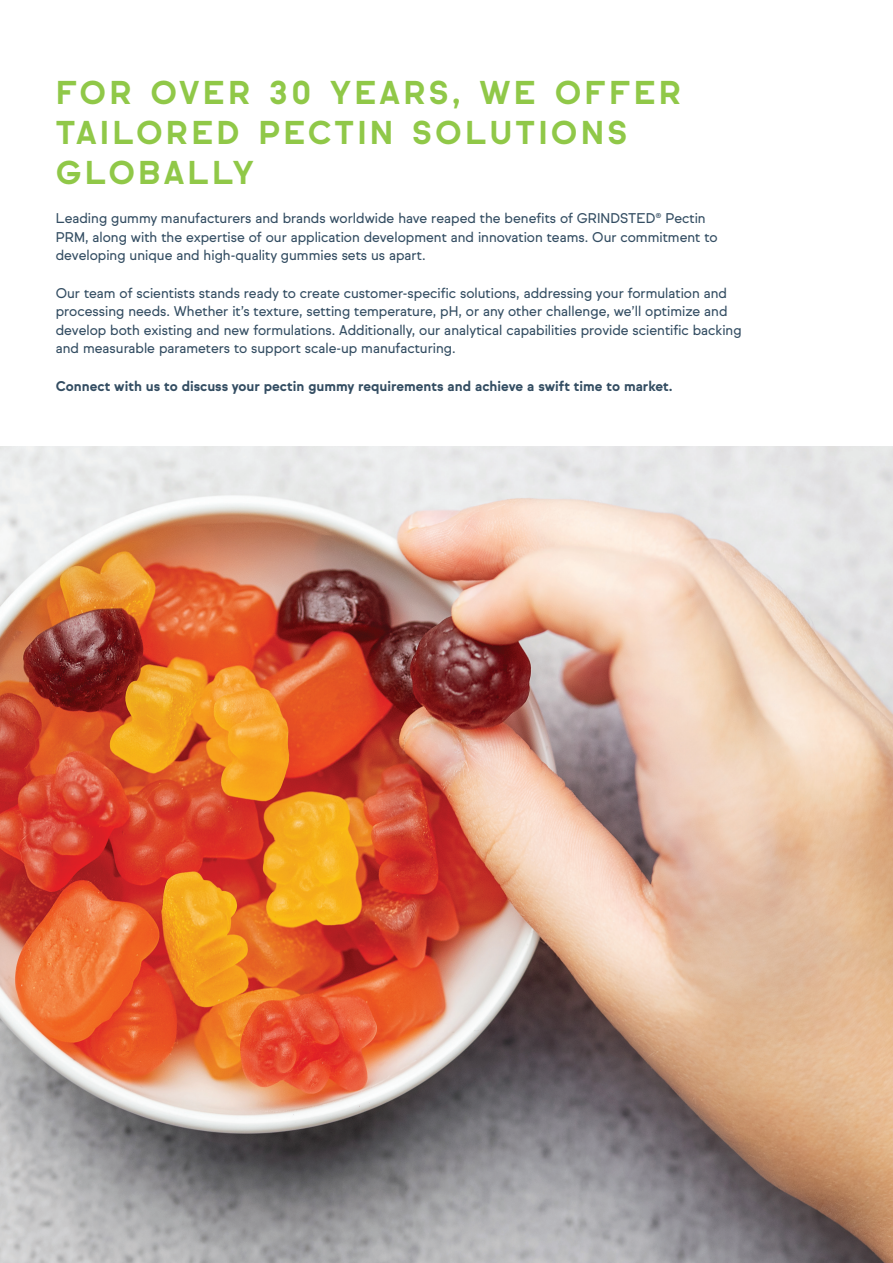
<style>
.page{position:relative;width:893px;height:1263px;background:#fff}
.page>*{position:absolute;margin:0;border:0;box-sizing:border-box;transform-origin:0 0}
.t1{font:700 31.65px/39.8px "Sul Sans";letter-spacing:.1em;color:#90c848}
.t2{font:13.5px/18.6px "Sul Sans";color:#334d62}
.t3{font:700 13.5px "Sul Sans";color:#334d62}
</style>
<div class="page">
<img style="left:0;top:446px;width:893px;height:817px">
<h1 class="t1" style="left:56px;top:73px;width:627px">FOR OVER 30 YEARS, WE OFFER<br>TAILORED PECTIN SOLUTIONS<br>GLOBALLY</h1>
<p class="t2" style="left:56px;top:209px;width:663px">Leading gummy manufacturers and brands worldwide have reaped the benefits of GRINDSTED® Pectin<br>PRM, along with the expertise of our application development and innovation teams. Our commitment to developing unique and high-quality gummies sets us apart.</p>
<p class="t2" style="left:56px;top:284px;width:687px">Our team of scientists stands ready to create customer-specific solutions, addressing your formulation and processing needs. Whether it’s texture, setting temperature, pH, or any other challenge, we’ll optimize and develop both existing and new formulations. Additionally, our analytical capabilities provide scientific backing and measurable parameters to support scale-up manufacturing.</p>
<p class="t3" style="left:56px;top:378px;width:618px">Connect with us to discuss your pectin gummy requirements and achieve a swift time to market.</p>
</div>
